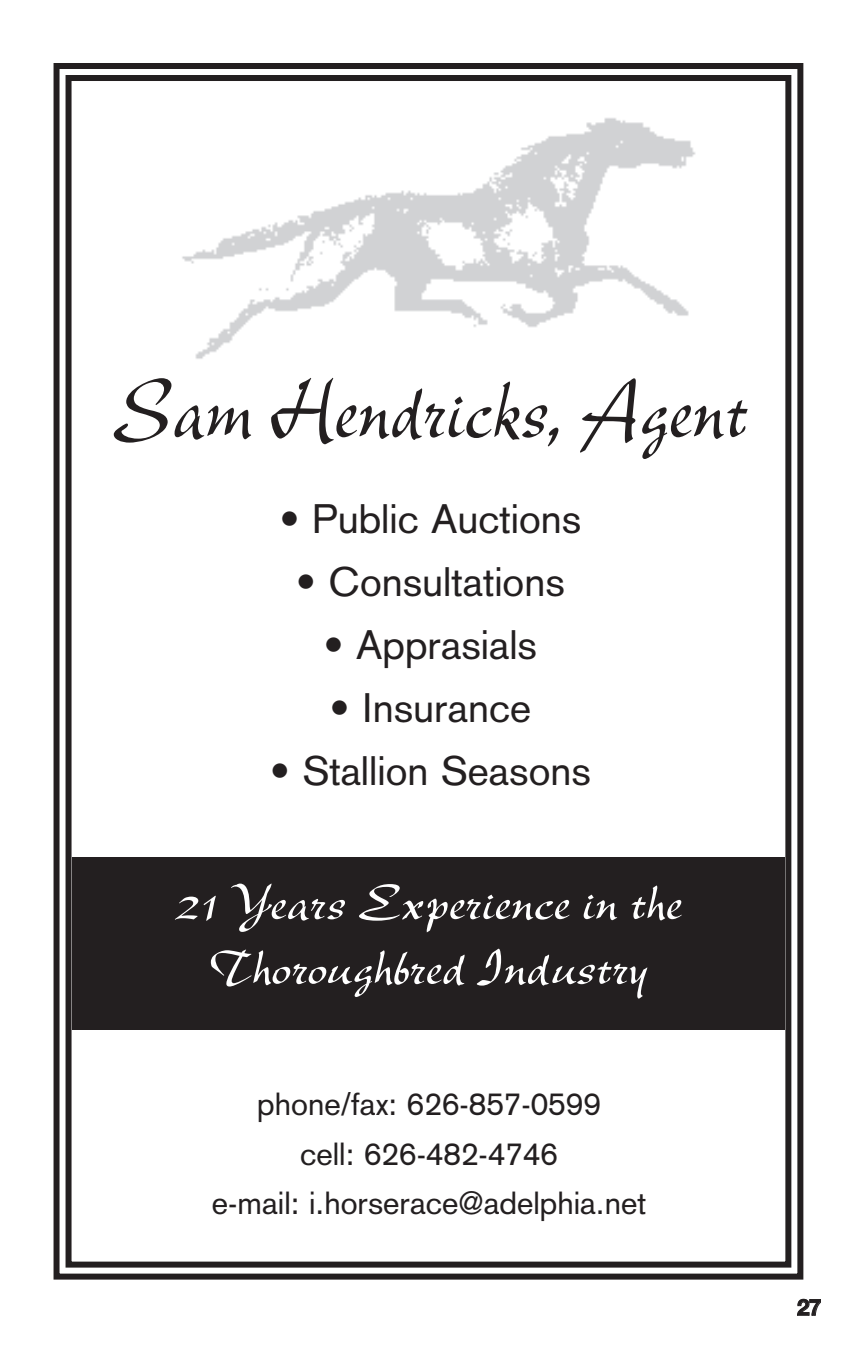
<style>
.page{position:relative;width:851px;height:1357px;background:#fff}
.page>*{position:absolute;margin:0;border:0;box-sizing:border-box;transform-origin:0 0}
.t1{font:90px "New Berolina";color:#231f20;scale:.85 1}
.t2{font:54px/64.8px "New Berolina";color:#fff;text-align:center}
.t3{font:40.5px "Akzidenz Grotesk";color:#231f20}
.t4{font:31.5px/49.5px "Akzidenz Grotesk";color:#231f20;text-align:center}
.t5{font:700 22.5px "Helvetica Neue";color:#231f20}
</style>
<div class="page">
<img style="left:182px;top:118px;width:514px;height:241px">
<div style="left:54px;top:63px;width:749px;height:1216px;border:6px solid #231f20"></div>
<div style="left:66px;top:75px;width:725px;height:1192px;border:6px solid #231f20"></div>
<div style="left:72px;top:857px;width:712px;height:173px;background:#231f20"></div>
<h1 class="t1" style="left:111px;top:380px;width:750px">Sam Hendricks, Agent</h1>
<p class="t3" style="left:279px;top:504px;width:303px">• Public Auctions</p>
<p class="t3" style="left:296px;top:567px;width:270px">• Consultations</p>
<p class="t3" style="left:323px;top:630px;width:215px">• Apprasials</p>
<p class="t3" style="left:329px;top:693px;width:203px">• Insurance</p>
<p class="t3" style="left:270px;top:756px;width:323px">• Stallion Seasons</p>
<h2 class="t2" style="left:175px;top:875px;width:508px">21 Years Experience in the<br>Thoroughbred Industry</h2>
<p class="t4" style="left:212px;top:1083px;width:436px">phone/fax: 626-857-0599<br>cell: 626-482-4746<br>e-mail: i.horserace@adelphia.net</p>
<p class="t5" style="left:797px;top:1299px;width:26px">27</p>
</div>
